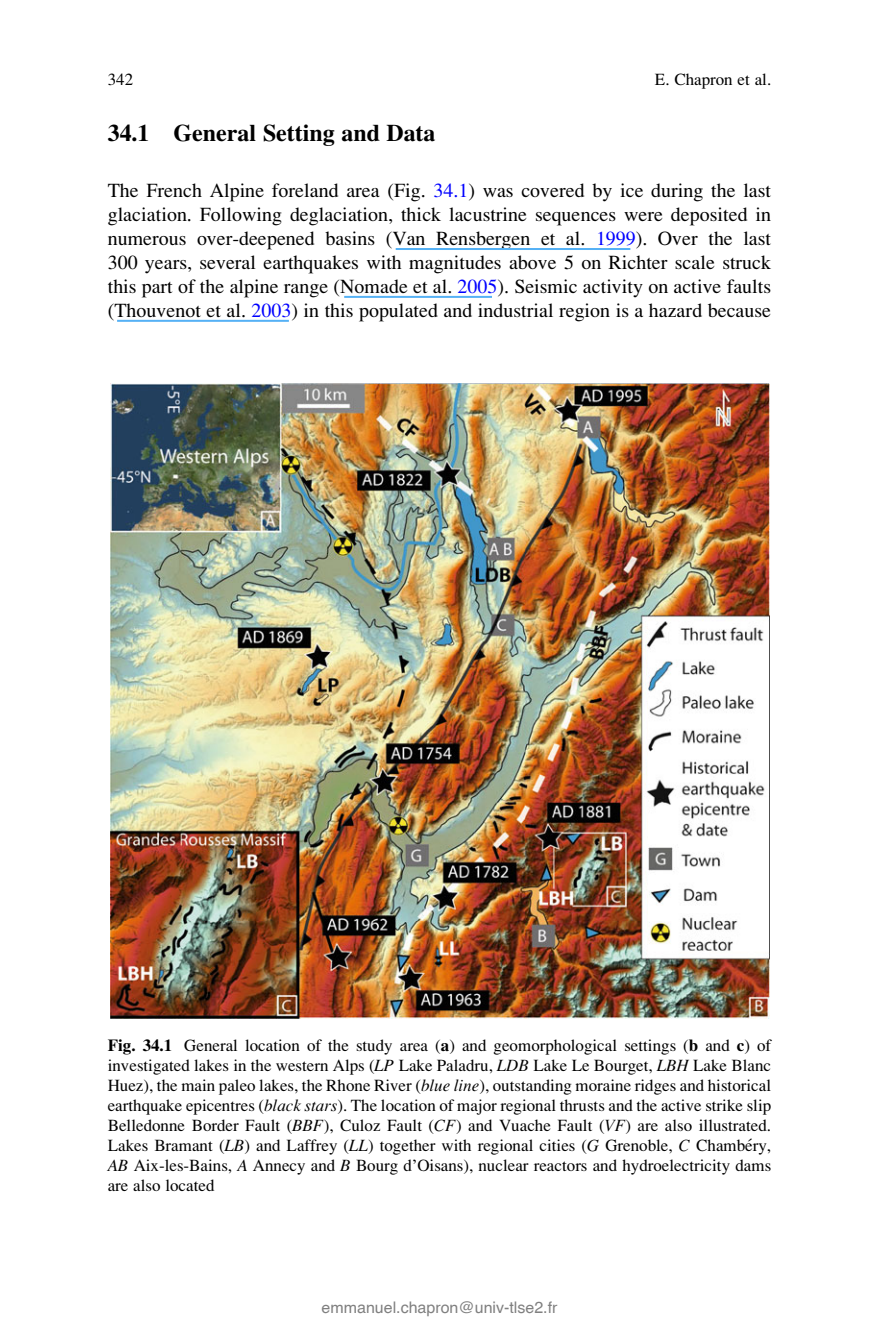
<style>
.page{position:relative;width:879px;height:1333px;background:#fff}
.page>*{position:absolute;margin:0;border:0;box-sizing:border-box;transform-origin:0 0}
.t1{font:24px "Chjqky Msqglb Adv P6 F01";color:#000}
.t2{font:20px/24px "Hmrgfm Cjbpcy Adv P6975";color:#000;text-align:justify}
.t3{font:17px/20px "Hmrgfm Cjbpcy Adv P6975";color:#000;text-align:justify}
.t4{font:16px "Helvetica";color:#808080}
.s1{color:#00f}
.s2{font-family:"Chjqky Msqglb Adv P6 F01"}
.s3{font-family:"Tvpcrk Vkybml Adv P696 A"}
.s4{font-family:"Jbynjc Vssdmy Adv TT5843 c 571"}
</style>
<div class="page">
<img style="left:110px;top:383px;width:659px;height:635px">
<hr style="left:344px;top:296px;width:148px;height:2px;background:#55b1f5">
<hr style="left:117px;top:320px;width:172px;height:2px;background:#55b1f5">
<hr style="left:396px;top:248px;width:234px;height:2px;background:#55b1f5">
<p class="t3" style="left:108px;top:71px;width:27px">342</p>
<p class="t3" style="left:655px;top:71px;width:118px">E. Chapron et al.</p>
<h1 class="t1" style="left:108px;top:125px;width:329px">34.1 General Setting and Data</h1>
<p class="t2" style="left:108px;top:180px;width:665px">The French Alpine foreland area (Fig. <span class="s1">34.1</span>) was covered by ice during the last glaciation. Following deglaciation, thick lacustrine sequences were deposited in numerous over-deepened basins (Van Rensbergen et al. <span class="s1">1999</span>). Over the last 300 years, several earthquakes with magnitudes above 5 on Richter scale struck this part of the alpine range (Nomade et al. <span class="s1">2005</span>). Seismic activity on active faults (Thouvenot et al. <span class="s1">2003</span>) in this populated and industrial region is a hazard because</p>
<p class="t3" style="left:108px;top:1037px;width:665px"><span class="s2">Fig. 34.1</span> General location of the study area (<span class="s2">a</span>) and geomorphological settings (<span class="s2">b</span> and <span class="s2">c</span>) of investigated lakes in the western Alps (<span class="s3">LP</span> Lake Paladru, <span class="s3">LDB</span> Lake Le Bourget, <span class="s3">LBH</span> Lake Blanc Huez), the main paleo lakes, the Rhone River (<span class="s3">blue line</span>), outstanding moraine ridges and historical earthquake epicentres (<span class="s3">black stars</span>). The location of major regional thrusts and the active strike slip Belledonne Border Fault (<span class="s3">BBF</span>), Culoz Fault (<span class="s3">CF</span>) and Vuache Fault (<span class="s3">VF</span>) are also illustrated.<br>Lakes Bramant (<span class="s3">LB</span>) and Laffrey (<span class="s3">LL</span>) together with regional cities (<span class="s3">G</span> Grenoble, <span class="s3">C</span> Chambe´ry, <span class="s3">AB</span> Aix-les-Bains, <span class="s3">A</span> Annecy and <span class="s3">B</span> Bourg d<span class="s4">’</span>Oisans), nuclear reactors and hydroelectricity dams are also located</p>
<p class="t4" style="left:321px;top:1297px;width:237px">emmanuel.chapron@univ-tlse2.fr</p>
</div>
